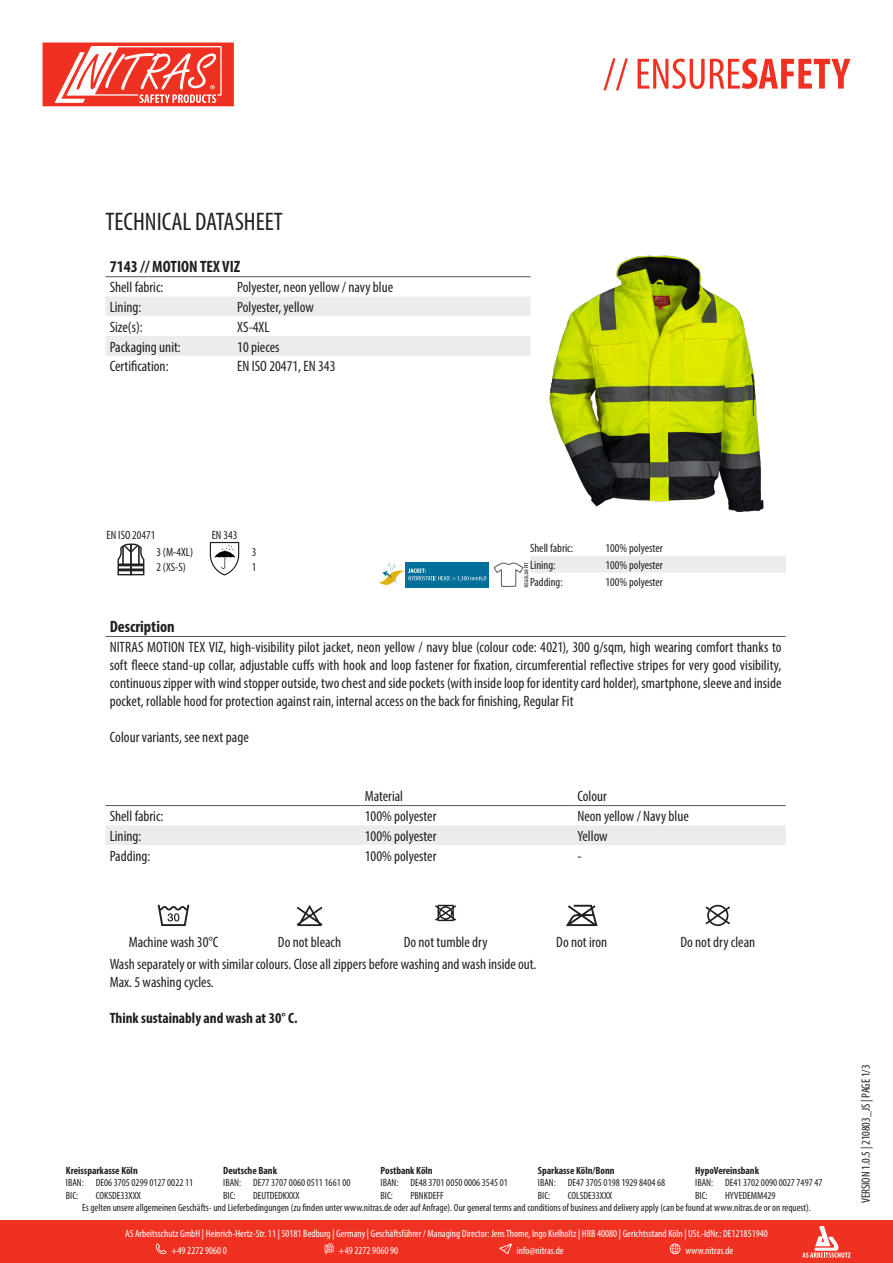
<style>
.page{position:relative;width:893px;height:1263px;background:#fff}
.page>*{position:absolute;margin:0;border:0;box-sizing:border-box;transform-origin:0 0}
.t1{font:condensed 25.5px "Myriad Pro";color:#231f20}
.t2{font:700 condensed 16.5px "Myriad Pro";color:#231f20}
.Headline_Nitras{font:condensed 15px/18px "Myriad Pro";color:#231f20;text-align:justify}
.t3{font:700 condensed 15px "Myriad Pro";color:#231f20}
.t4{font:condensed 12px "Myriad Pro";color:#231f20}
.t5{font:condensed 10.5px/12.6px "Myriad Pro";color:#231f20}
.t6{font:condensed 10.5px/17px "Myriad Pro";color:#fff}
.t7{font:700 condensed 10.5px "Myriad Pro";color:#231f20}
</style>
<div class="page">
<svg style="left:603px;top:58px;width:247px;height:32px"></svg>
<svg style="left:43px;top:43px;width:191px;height:63px"></svg>
<div style="left:0;top:1220px;width:893px;height:43px;background:#ef3122"></div>
<svg style="left:802px;top:1226px;width:48px;height:32px"></svg>
<svg style="left:156px;top:1243px;width:10px;height:11px"></svg>
<svg style="left:325px;top:1243px;width:9px;height:11px"></svg>
<svg style="left:499px;top:1243px;width:13px;height:11px"></svg>
<svg style="left:670px;top:1243px;width:10px;height:11px"></svg>
<svg style="left:105px;top:297px;width:426px;height:59px"></svg>
<hr style="left:105px;top:276px;width:128px;height:1px;background:#57585a">
<hr style="left:233px;top:276px;width:298px;height:1px;background:#57585a">
<img style="left:549px;top:256px;width:215px;height:255px">
<svg style="left:117px;top:543px;width:28px;height:33px"></svg>
<svg style="left:210px;top:542px;width:29px;height:33px"></svg>
<div style="left:405px;top:562px;width:84px;height:26px;background:#006f9a"></div>
<svg style="left:379px;top:563px;width:107px;height:23px"></svg>
<svg style="left:493px;top:556px;width:293px;height:31px"></svg>
<hr style="left:105px;top:636px;width:681px;height:1px;background:#57585a">
<svg style="left:105px;top:806px;width:681px;height:39px"></svg>
<hr style="left:105px;top:805px;width:256px;height:1px;background:#57585a">
<hr style="left:361px;top:805px;width:212px;height:1px;background:#57585a">
<hr style="left:573px;top:805px;width:213px;height:1px;background:#57585a">
<svg style="left:158px;top:905px;width:31px;height:21px"></svg>
<svg style="left:297px;top:905px;width:25px;height:21px"></svg>
<svg style="left:435px;top:905px;width:21px;height:16px"></svg>
<svg style="left:566px;top:905px;width:32px;height:21px"></svg>
<svg style="left:705px;top:905px;width:25px;height:21px"></svg>
<p class="t1" style="left:105px;top:206px;width:179px">TECHNICAL DATASHEET</p>
<p class="t2" style="left:110px;top:257px;width:132px">7143 // MOTION TEX VIZ</p>
<p class="Headline_Nitras" style="left:110px;top:278px;width:55px">Shell fabric:</p>
<p class="Headline_Nitras" style="left:237px;top:278px;width:157px">Polyester, neon yellow / navy blue</p>
<p class="Headline_Nitras" style="left:110px;top:298px;width:33px">Lining:</p>
<p class="Headline_Nitras" style="left:237px;top:298px;width:78px">Polyester, yellow</p>
<p class="Headline_Nitras" style="left:110px;top:318px;width:35px">Size(s):</p>
<p class="Headline_Nitras" style="left:237px;top:318px;width:34px">XS-4XL</p>
<p class="Headline_Nitras" style="left:110px;top:337px;width:73px">Packaging unit:</p>
<p class="Headline_Nitras" style="left:237px;top:337px;width:44px">10 pieces</p>
<p class="Headline_Nitras" style="left:110px;top:357px;width:60px">Certification:</p>
<p class="Headline_Nitras" style="left:237px;top:357px;width:100px">EN ISO 20471, EN 343</p>
<p class="t4" style="left:107px;top:528px;width:50px">EN ISO 20471</p>
<p class="t4" style="left:212px;top:528px;width:27px">EN 343</p>
<p class="t4" style="left:156px;top:545px;width:38px">3 (M-4XL)</p>
<p class="t4" style="left:156px;top:559px;width:31px">2 (XS-S)</p>
<p class="t4" style="left:252px;top:545px;width:6px">3</p>
<p class="t4" style="left:252px;top:559px;width:6px">1</p>
<p class="t4" style="left:530px;top:540px;width:45px">Shell fabric:</p>
<p class="t4" style="left:605px;top:540px;width:59px">100% polyester</p>
<p class="t4" style="left:530px;top:557px;width:27px">Lining:</p>
<p class="t4" style="left:605px;top:557px;width:59px">100% polyester</p>
<p class="t4" style="left:530px;top:574px;width:34px">Padding:</p>
<p class="t4" style="left:605px;top:574px;width:59px">100% polyester</p>
<p class="t2" style="left:110px;top:616px;width:67px">Description</p>
<p class="Headline_Nitras" style="left:110px;top:638px;width:673px">NITRAS MOTION TEX VIZ, high-visibility pilot jacket, neon yellow / navy blue (colour code: 4021), 300 g/sqm, high wearing comfort thanks to soft fleece stand-up collar, adjustable cuffs with hook and loop fastener for fixation, circumferential reflective stripes for very good visibility, continuous zipper with wind stopper outside, two chest and side pockets (with inside loop for identity card holder), smartphone, sleeve and inside pocket, rollable hood for protection against rain, internal access on the back for finishing, Regular Fit</p>
<p class="Headline_Nitras" style="left:110px;top:728px;width:141px">Colour variants, see next page</p>
<p class="Headline_Nitras" style="left:365px;top:787px;width:40px">Material</p>
<p class="Headline_Nitras" style="left:577px;top:787px;width:31px">Colour</p>
<p class="Headline_Nitras" style="left:110px;top:807px;width:55px">Shell fabric:</p>
<p class="Headline_Nitras" style="left:365px;top:807px;width:73px">100% polyester</p>
<p class="Headline_Nitras" style="left:577px;top:807px;width:113px">Neon yellow / Navy blue</p>
<p class="Headline_Nitras" style="left:110px;top:827px;width:33px">Lining:</p>
<p class="Headline_Nitras" style="left:365px;top:827px;width:73px">100% polyester</p>
<p class="Headline_Nitras" style="left:577px;top:827px;width:32px">Yellow</p>
<p class="Headline_Nitras" style="left:110px;top:846px;width:42px">Padding:</p>
<p class="Headline_Nitras" style="left:365px;top:846px;width:73px">100% polyester</p>
<p class="Headline_Nitras" style="left:577px;top:846px;width:6px">-</p>
<p class="Headline_Nitras" style="left:129px;top:932px;width:91px">Machine wash 30°C</p>
<p class="Headline_Nitras" style="left:278px;top:932px;width:65px">Do not bleach</p>
<p class="Headline_Nitras" style="left:404px;top:932px;width:85px">Do not tumble dry</p>
<p class="Headline_Nitras" style="left:556px;top:932px;width:52px">Do not iron</p>
<p class="Headline_Nitras" style="left:680px;top:932px;width:76px">Do not dry clean</p>
<p class="Headline_Nitras" style="left:110px;top:955px;width:428px">Wash separately or with similar colours. Close all zippers before washing and wash inside out.</p>
<p class="Headline_Nitras" style="left:110px;top:973px;width:106px">Max. 5 washing cycles.</p>
<p class="t3" style="left:110px;top:1009px;width:189px">Think sustainably and wash at 30° C.</p>
<p class="t7" style="left:66px;top:1164px;width:73px">Kreissparkasse Köln</p>
<p class="t7" style="left:223px;top:1164px;width:55px">Deutsche Bank</p>
<p class="t7" style="left:381px;top:1164px;width:54px">Postbank Köln</p>
<p class="t7" style="left:538px;top:1164px;width:78px">Sparkasse Köln/Bonn</p>
<p class="t7" style="left:695px;top:1164px;width:65px">HypoVereinsbank</p>
<p class="t5" style="left:66px;top:1176px;width:19px">IBAN:<br>BIC:</p>
<p class="t5" style="left:96px;top:1176px;width:99px">DE06 3705 0299 0127 0022 11<br>COKSDE33XXX</p>
<p class="t5" style="left:223px;top:1176px;width:19px">IBAN:<br>BIC:</p>
<p class="t5" style="left:253px;top:1176px;width:99px">DE77 3707 0060 0511 1661 00<br>DEUTDEDKXXX</p>
<p class="t5" style="left:381px;top:1176px;width:19px">IBAN:<br>BIC:</p>
<p class="t5" style="left:410px;top:1176px;width:99px">DE48 3701 0050 0006 3545 01<br>PBNKDEFF</p>
<p class="t5" style="left:538px;top:1176px;width:19px">IBAN:<br>BIC:</p>
<p class="t5" style="left:568px;top:1176px;width:99px">DE47 3705 0198 1929 8404 68<br>COLSDE33XXX</p>
<p class="t5" style="left:695px;top:1176px;width:19px">IBAN:<br>BIC:</p>
<p class="t5" style="left:725px;top:1176px;width:99px">DE41 3702 0090 0027 7497 47</p>
<p class="t5" style="left:725px;top:1189px;width:52px">HYVEDEMM429</p>
<p class="t5" style="left:82px;top:1201px;width:730px">Es gelten unsere allgemeinen Geschäfts- und Lieferbedingungen (zu finden unter www.nitras.de oder auf Anfrage). Our general terms and conditions of business and delivery apply (can be found at www.nitras.de or on request).</p>
<p class="t6" style="left:171px;top:1225px;width:598px;text-indent:-46px">AS Arbeitsschutz GmbH | Heinrich-Hertz-Str. 11 | 50181 Bedburg | Germany | Geschäftsführer / Managing Director: Jens Thome, Ingo Kielholtz | HRB 40080 | Gerichtsstand Köln | USt.-IdNr.: DE121851940 +49 2272 9060 0</p>
<p class="t6" style="left:338px;top:1242px;width:61px">+49 2272 9060 90</p>
<p class="t6" style="left:517px;top:1242px;width:48px">info@nitras.de</p>
<p class="t6" style="left:685px;top:1242px;width:49px">www.nitras.de</p>
<p class="t4" style="left:859px;top:1203px;width:140px;rotate:-90deg">VERSION 1.0.5 | 210803_JS | PAGE 1/3</p>
</div>
